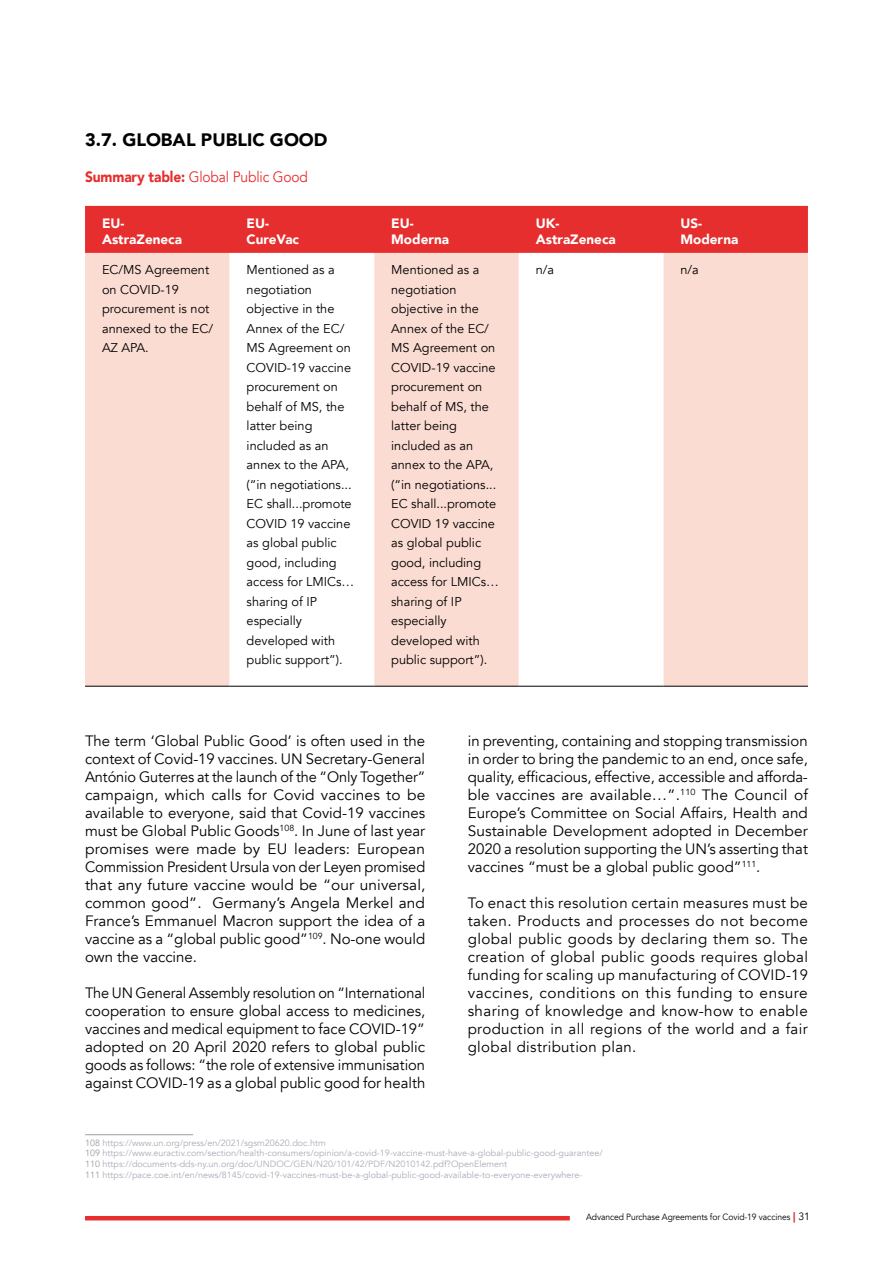
<style>
.page{position:relative;width:893px;height:1263px;background:#fff}
.page>*{position:absolute;margin:0;border:0;box-sizing:border-box;transform-origin:0 0}
.t1{font:900 18px "Avenir";color:#000}
.t2{font:15px/18px "Avenir";color:#000;text-align:justify}
.t3{font:15px "Avenir";letter-spacing:-.01em;color:#e52e2d;scale:.92 1}
.t4{font:900 13.5px/16.5px "Avenir";color:#fff}
.t5{font:12.75px/19.5px "Avenir";color:#000}
.t6{font:9px/10.8px "Avenir";color:#aaacb8}
.t7{font:9px "Avenir";letter-spacing:-.01em;color:#000;scale:.95 1}
.s1{font-weight:900}
.s2{color:#9d9d9c}
.s3{font-weight:900;font-size:10.5px;color:#e52e2d}
.s4{font-size:10.5px}
</style>
<div class="page">
<hr style="left:85px;top:1216px;width:485px;height:4px;background:#e52e2d">
<div style="left:85px;top:206px;width:723px;height:47px;background:#e52e2d"></div>
<div style="left:85px;top:253px;width:723px;height:433px;background:#fbdcd2"></div>
<svg style="left:230px;top:253px;width:433px;height:433px"></svg>
<hr style="left:85px;top:686px;width:145px;height:1px;background:#000">
<hr style="left:230px;top:686px;width:144px;height:1px;background:#000">
<hr style="left:374px;top:686px;width:145px;height:1px;background:#000">
<hr style="left:519px;top:686px;width:144px;height:1px;background:#000">
<hr style="left:663px;top:686px;width:145px;height:1px;background:#000">
<hr style="left:85px;top:1134px;width:108px;height:1px;background:#9d9d9c">
<p class="t1" style="left:85px;top:124px;width:244px">3.7. GLOBAL PUBLIC GOOD</p>
<p class="t3" style="left:85px;top:168px;width:244px"><span class="s1">Summary table:</span> Global Public Good</p>
<p class="t4" style="left:102px;top:215px;width:82px">EU-<br>AstraZeneca</p>
<p class="t4" style="left:247px;top:215px;width:54px">EU-<br>CureVac</p>
<p class="t4" style="left:391px;top:215px;width:59px">EU-<br>Moderna</p>
<p class="t4" style="left:536px;top:215px;width:82px">UK-<br>AstraZeneca</p>
<p class="t4" style="left:680px;top:215px;width:59px">US-<br>Moderna</p>
<p class="t5" style="left:102px;top:260px;width:113px">EC/MS Agreement on COVID-19 procurement is not annexed to the EC/<br>AZ APA.</p>
<p class="t5" style="left:247px;top:260px;width:109px">Mentioned as a negotiation objective in the<br>Annex of the EC/<br>MS Agreement on<br>COVID-19 vaccine procurement on behalf of MS, the latter being included as an annex to the APA, (“in negotiations...<br>EC shall...promote<br>COVID 19 vaccine as global public good, including access for LMICs… sharing of IP especially developed with public support”).</p>
<p class="t5" style="left:391px;top:260px;width:109px">Mentioned as a negotiation objective in the<br>Annex of the EC/<br>MS Agreement on<br>COVID-19 vaccine procurement on behalf of MS, the latter being included as an annex to the APA, (“in negotiations...<br>EC shall...promote<br>COVID 19 vaccine as global public good, including access for LMICs… sharing of IP especially developed with public support”).</p>
<p class="t5" style="left:536px;top:260px;width:20px">n/a</p>
<p class="t5" style="left:680px;top:260px;width:20px">n/a</p>
<p class="t2" style="left:85px;top:732px;width:342px">The term ‘Global Public Good’ is often used in the context of Covid-19 vaccines. UN Secretary-General António Guterres at the launch of the “Only Together” campaign, which calls for Covid vaccines to be available to everyone, said that Covid-19 vaccines must be Global Public Goods<sup>108</sup>. In June of last year promises were made by EU leaders: European Commission President Ursula von der Leyen promised that any future vaccine would be “our universal, common good”. Germany’s Angela Merkel and France’s Emmanuel Macron support the idea of a vaccine as a “global public good”<sup>109</sup>. No-one would own the vaccine.</p>
<p class="t2" style="left:85px;top:984px;width:342px">The UN General Assembly resolution on “International cooperation to ensure global access to medicines, vaccines and medical equipment to face COVID-19” adopted on 20 April 2020 refers to global public goods as follows: “the role of extensive immunisation against COVID-19 as a global public good for health</p>
<p class="t2" style="left:468px;top:732px;width:342px">in preventing, containing and stopping transmission in order to bring the pandemic to an end, once safe, quality, efficacious, effective, accessible and afforda&shy;ble vaccines are available…”.<sup>110</sup> The Council of Europe’s Committee on Social Affairs, Health and Sustainable Development adopted in December 2020 a resolution supporting the UN’s asserting that vaccines “must be a global public good”<sup>111</sup>.</p>
<p class="t2" style="left:468px;top:894px;width:342px">To enact this resolution certain measures must be taken. Products and processes do not become global public goods by declaring them so. The creation of global public goods requires global funding for scaling up manufacturing of COVID-19 vaccines, conditions on this funding to ensure sharing of knowledge and know-how to enable production in all regions of the world and a fair global distribution plan.</p>
<p class="t6" style="left:85px;top:1137px;width:519px"><span class="s2">108</span> https://www.un.org/press/en/2021/sgsm20620.doc.htm<br><span class="s2">109</span> https://www.euractiv.com/section/health-consumers/opinion/a-covid-19-vaccine-must-have-a-global-public-good-guarantee/ <span class="s2">110</span> https://documents-dds-ny.un.org/doc/UNDOC/GEN/N20/101/42/PDF/N2010142.pdf?OpenElement<br><span class="s2">111</span> https://pace.coe.int/en/news/8145/covid-19-vaccines-must-be-a-global-public-good-available-to-everyone-everywhere-</p>
<p class="t7" style="left:586px;top:1212px;width:237px">Advanced Purchase Agreements for Covid-19 vaccines <span class="s3">|</span> <span class="s4">31</span></p>
</div>
